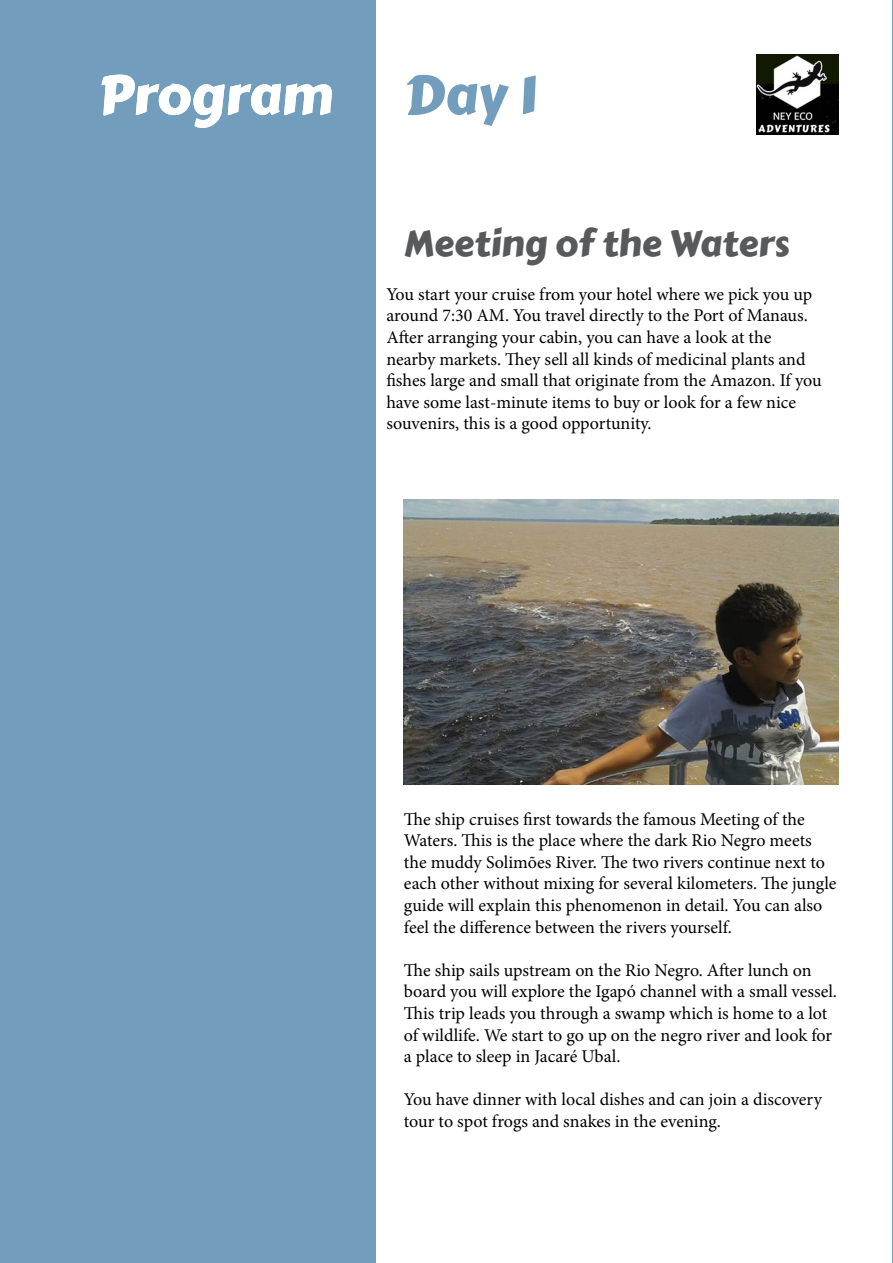
<style>
.page{position:relative;width:893px;height:1263px;background:#fff}
.page>*{position:absolute;margin:0;border:0;box-sizing:border-box;transform-origin:0 0}
.t1{font:54px "Carter One";letter-spacing:-.005em;color:#fff}
.t2{font:54px "Carter One";color:#729dbd}
.t3{font:36px "Carter One";color:#58595b}
.t4{font:18px/21.6px "Minion Pro";letter-spacing:-.005em;color:#000}
</style>
<div class="page">
<div style="left:0;top:0;width:376px;height:1263px;background:#729dbd"></div>
<hr style="left:892px;top:0;width:1px;height:1263px;background:#729dbd">
<img style="left:756px;top:54px;width:83px;height:80px">
<img style="left:404px;top:500px;width:435px;height:285px">
<h1 class="t1" style="left:98px;top:54px;width:236px">Program</h1>
<h1 class="t2" style="left:404px;top:54px;width:134px">Day 1</h1>
<h2 class="t3" style="left:404px;top:216px;width:387px">Meeting of the Waters</h2>
<p class="t4" style="left:386px;top:283px;width:437px">You start your cruise from your hotel where we pick you up around 7:30 AM. You travel directly to the Port of Manaus.<br>After arranging your cabin, you can have a look at the nearby markets. They sell all kinds of medicinal plants and fishes large and small that originate from the Amazon. If you have some last-minute items to buy or look for a few nice souvenirs, this is a good opportunity.</p>
<p class="t4" style="left:404px;top:808px;width:434px">The ship cruises first towards the famous Meeting of the Waters. This is the place where the dark Rio Negro meets the muddy Solimões River. The two rivers continue next to each other without mixing for several kilometers. The jungle guide will explain this phenomenon in detail. You can also feel the difference between the rivers yourself.</p>
<p class="t4" style="left:404px;top:959px;width:434px">The ship sails upstream on the Rio Negro. After lunch on board you will explore the Igapó channel with a small vessel.<br>This trip leads you through a swamp which is home to a lot of wildlife. We start to go up on the negro river and look for a place to sleep in Jacaré Ubal.</p>
<p class="t4" style="left:404px;top:1089px;width:420px">You have dinner with local dishes and can join a discovery tour to spot frogs and snakes in the evening.</p>
</div>
